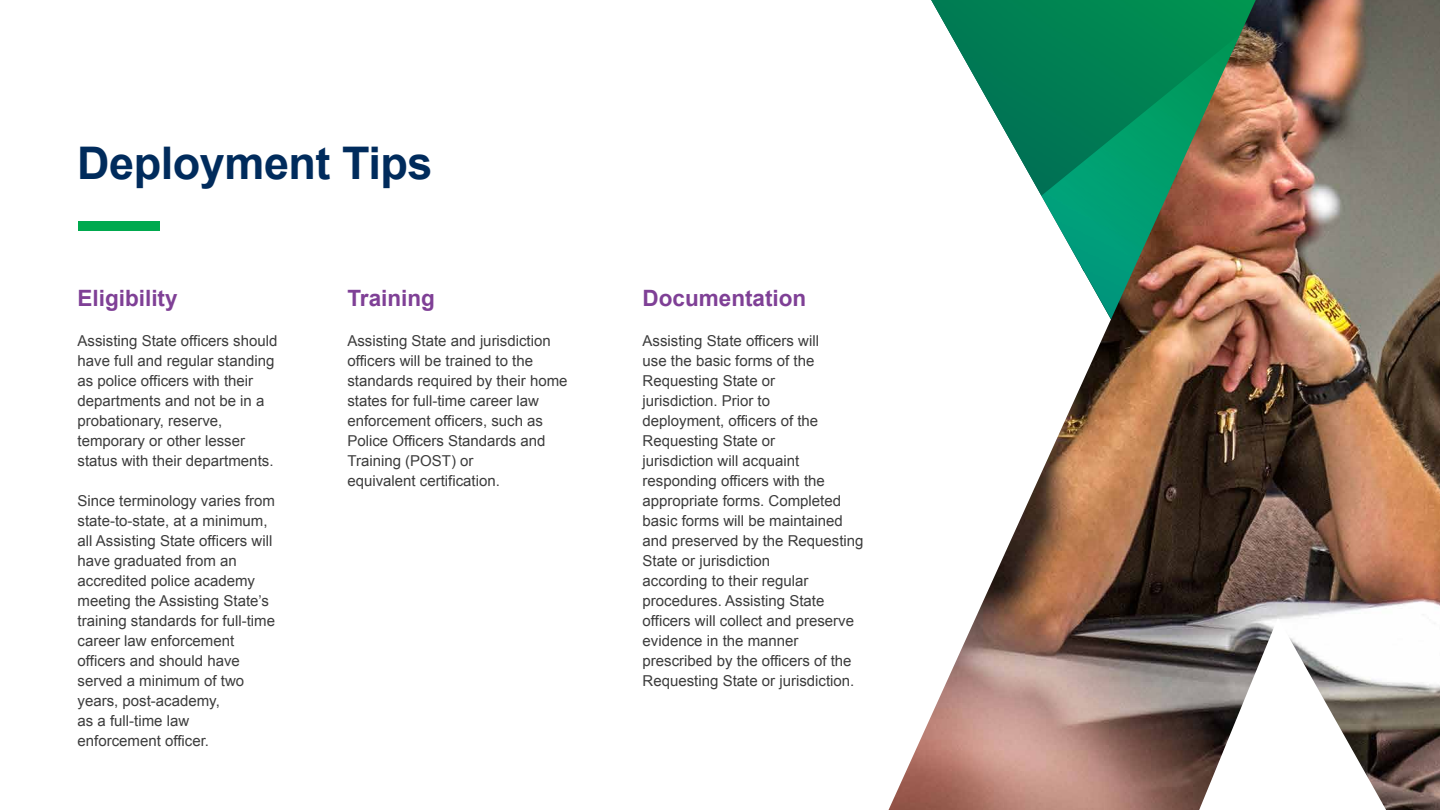
<style>
.page{position:relative;width:1440px;height:810px;background:#fff}
.page>*{position:absolute;margin:0;border:0;box-sizing:border-box;transform-origin:0 0}
.t1{font:700 45px "Arial";letter-spacing:-.01em;color:#002b5c}
.t2{font:700 22.5px "Arial";color:#7f4096}
.t3{font:15px/20px "Arial";color:#3c3c3c}
</style>
<div class="page">
<div style="left:78px;top:221px;width:82px;height:10px;background:#00a94e"></div>
<img style="left:889px;top:716px;width:42px;height:94px">
<img style="left:931px;top:0;width:509px;height:810px">
<h1 class="t1" style="left:77px;top:138px;width:357px">Deployment Tips</h1>
<h2 class="t2" style="left:78px;top:285px;width:102px">Eligibility</h2>
<p class="t3" style="left:78px;top:330px;width:201px">Assisting State officers should have full and regular standing as police officers with their departments and not be in a probationary, reserve, temporary or other lesser status with their departments.</p>
<p class="t3" style="left:78px;top:490px;width:199px">Since terminology varies from state-to-state, at a minimum, all Assisting State officers will have graduated from an accredited police academy meeting the Assisting State’s training standards for full-time career law enforcement officers and should have served a minimum of two years, post-academy,<br>as a full-time law enforcement officer.</p>
<h2 class="t2" style="left:347px;top:285px;width:89px">Training</h2>
<p class="t3" style="left:347px;top:330px;width:222px">Assisting State and jurisdiction officers will be trained to the standards required by their home states for full-time career law enforcement officers, such as<br>Police Officers Standards and<br>Training (POST) or<br>equivalent certification.</p>
<h2 class="t2" style="left:643px;top:285px;width:165px">Documentation</h2>
<p class="t3" style="left:643px;top:330px;width:222px">Assisting State officers will<br>use the basic forms of the<br>Requesting State or<br>jurisdiction. Prior to<br>deployment, officers of the<br>Requesting State or<br>jurisdiction will acquaint responding officers with the appropriate forms. Completed basic forms will be maintained and preserved by the Requesting<br>State or jurisdiction<br>according to their regular procedures. Assisting State officers will collect and preserve evidence in the manner prescribed by the officers of the<br>Requesting State or jurisdiction.</p>
</div>
